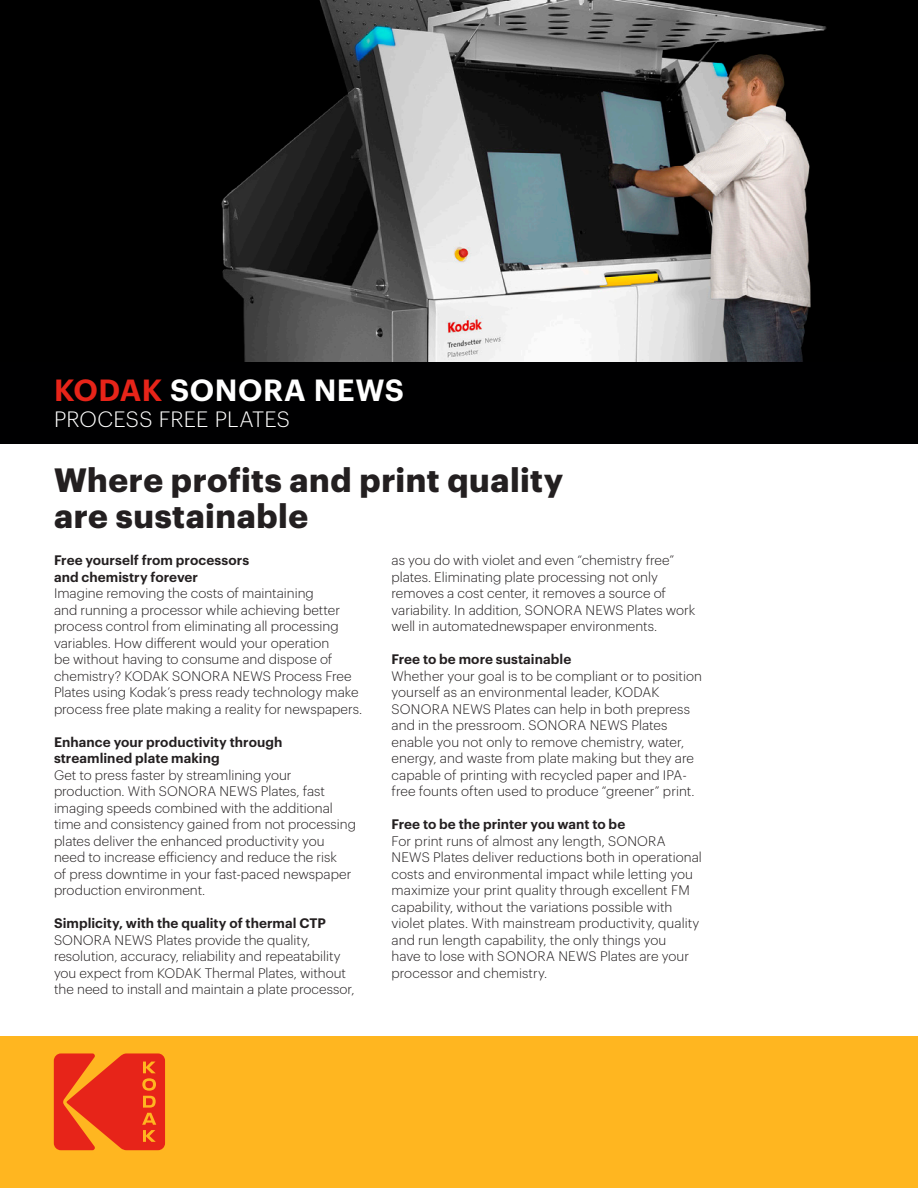
<style>
.page{position:relative;width:918px;height:1188px;background:#fff}
.page>*{position:absolute;margin:0;border:0;box-sizing:border-box;transform-origin:0 0}
.t1{font:700 33px/36px "Graphik";letter-spacing:.015em;color:#231f20}
.t2{font:600 30px "Graphik";letter-spacing:.015em;color:#fff}
.t3{font:300 21.75px "Graphik";letter-spacing:.005em;color:#fff}
.Paragraph_Style_2{font:300 13.5px/16.5px "Graphik";letter-spacing:.005em;color:#231f20}
.Paragraph_Style_2-2{font:600 13.5px "Graphik";letter-spacing:.005em;color:#231f20}
.s1{color:#e72419}
</style>
<div class="page">
<img style="left:0;top:0;width:918px;height:362px">
<div style="left:0;top:1037px;width:918px;height:151px;background:#ffb620"></div>
<div style="left:0;top:362px;width:918px;height:82px;background:#000001"></div>
<svg style="left:54px;top:1053px;width:111px;height:97px"></svg>
<p class="t2" style="left:54px;top:367px;width:351px"><span class="s1">KODAK</span> SONORA NEWS</p>
<p class="t3" style="left:54px;top:403px;width:237px">PROCESS FREE PLATES</p>
<p class="t1" style="left:54px;top:460px;width:511px">Where profits and print quality are sustainable</p>
<p class="Paragraph_Style_2" style="left:392px;top:551px;width:305px">as you do with violet and even “chemistry free” plates. Eliminating plate processing not only removes a cost center, it removes a source of variability. In addition, SONORA NEWS Plates work well in automatednewspaper environments.</p>
<p class="Paragraph_Style_2-2" style="left:392px;top:649px;width:181px">Free to be more sustainable</p>
<p class="Paragraph_Style_2" style="left:392px;top:667px;width:312px">Whether your goal is to be compliant or to position yourself as an environmental leader, KODAK SONORA NEWS Plates can help in both prepress and in the pressroom. SONORA NEWS Plates enable you not only to remove chemistry, water, energy, and waste from plate making but they are capable of printing with recycled paper and IPA&shy;free founts often used to produce “greener” print.</p>
<p class="Paragraph_Style_2-2" style="left:392px;top:814px;width:235px">Free to be the printer you want to be</p>
<p class="Paragraph_Style_2" style="left:392px;top:832px;width:312px">For print runs of almost any length, SONORA NEWS Plates deliver reductions both in operational costs and environmental impact while letting you maximize your print quality through excellent FM capability, without the variations possible with violet plates. With mainstream productivity, quality and run length capability, the only things you<br>have to lose with SONORA NEWS Plates are your processor and chemistry.</p>
<p class="Paragraph_Style_2-2" style="left:54px;top:550px;width:197px">Free yourself from processors</p>
<p class="Paragraph_Style_2-2" style="left:54px;top:567px;width:146px">and chemistry forever</p>
<p class="Paragraph_Style_2" style="left:54px;top:584px;width:288px">Imagine removing the costs of maintaining and running a processor while achieving better process control from eliminating all processing</p>
<p class="Paragraph_Style_2" style="left:54px;top:634px;width:310px">variables. How different would your operation<br>be without having to consume and dispose of chemistry? KODAK SONORA NEWS Process Free Plates using Kodak’s press ready technology make process free plate making a reality for newspapers.</p>
<p class="Paragraph_Style_2-2" style="left:54px;top:732px;width:230px">Enhance your productivity through</p>
<p class="Paragraph_Style_2-2" style="left:54px;top:748px;width:167px">streamlined plate making</p>
<p class="Paragraph_Style_2" style="left:54px;top:766px;width:280px">Get to press faster by streamlining your production. With SONORA NEWS Plates, fast imaging speeds combined with the additional</p>
<p class="Paragraph_Style_2" style="left:54px;top:815px;width:304px">time and consistency gained from not processing plates deliver the enhanced productivity you need to increase efficiency and reduce the risk<br>of press downtime in your fast-paced newspaper production environment.</p>
<p class="Paragraph_Style_2-2" style="left:54px;top:913px;width:274px">Simplicity, with the quality of thermal CTP</p>
<p class="Paragraph_Style_2" style="left:54px;top:931px;width:302px">SONORA NEWS Plates provide the quality, resolution, accuracy, reliability and repeatability you expect from KODAK Thermal Plates, without the need to install and maintain a plate processor,</p>
</div>
